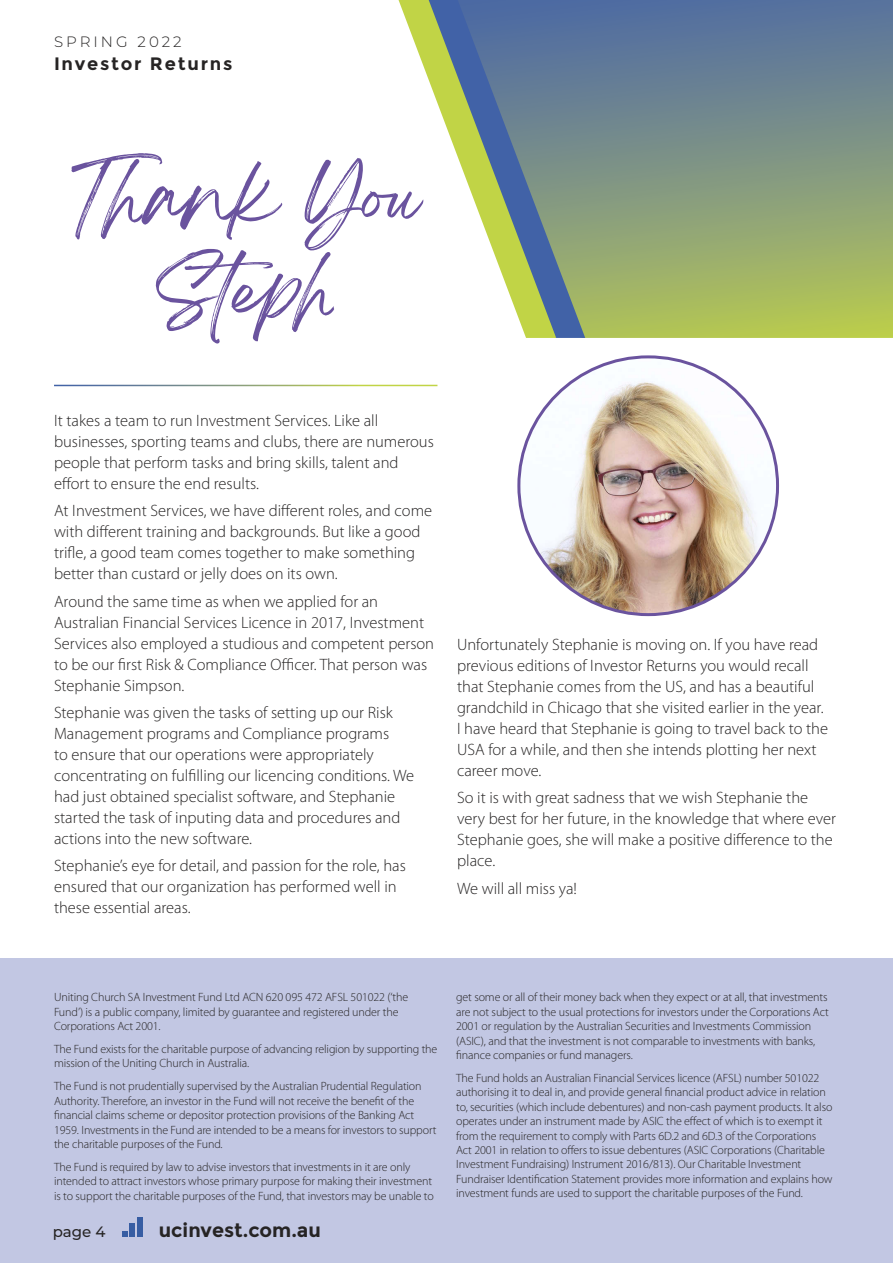
<style>
.page{position:relative;width:893px;height:1263px;background:#fff}
.page>*{position:absolute;margin:0;border:0;box-sizing:border-box;transform-origin:0 0}
.t1{font:63px "Breathing Personal Use";letter-spacing:-.02em;color:#6a539e}
.t2{font:700 19.5px "Montserrat";color:#262424}
.t3{font:700 18px "Montserrat";letter-spacing:.1em;color:#262424}
.t4{font:300 16.5px/21px "Myriad Pro";color:#262424}
.t5{font:300 15px "Montserrat";letter-spacing:.2em;color:#262424}
.t6{font:500 15px "Montserrat";color:#262424}
.t7{font:300 12px/14.4px "Myriad Pro";letter-spacing:-.01em;color:#262424}
</style>
<div class="page">
<svg style="left:585px;top:0;width:308px;height:338px;background:#82987f"></svg>
<div style="left:0;top:959px;width:893px;height:304px;background:#c2c7e3"></div>
<svg style="left:122px;top:1218px;width:21px;height:18px"></svg>
<svg style="left:556px;top:0;width:29px;height:338px;background:#70888c"></svg>
<svg style="left:399px;top:0;width:157px;height:338px"></svg>
<img style="left:520px;top:359px;width:257px;height:256px">
<p class="t5" style="left:54px;top:32px;width:129px">SPRING 2022</p>
<p class="t3" style="left:54px;top:53px;width:180px">Investor Returns</p>
<p class="t1" style="left:71px;top:178px;width:350px">Thank You</p>
<p class="t1" style="left:156px;top:271px;width:181px">Steph</p>
<p class="t4" style="left:54px;top:410px;width:381px">It takes a team to run Investment Services. Like all businesses, sporting teams and clubs, there are numerous people that perform tasks and bring skills, talent and effort to ensure the end results.</p>
<p class="t4" style="left:54px;top:500px;width:380px">At Investment Services, we have different roles, and come with different training and backgrounds. But like a good trifle, a good team comes together to make something better than custard or jelly does on its own.</p>
<p class="t4" style="left:54px;top:591px;width:382px">Around the same time as when we applied for an Australian Financial Services Licence in 2017, Investment Services also employed a studious and competent person to be our first Risk &amp; Compliance Officer. That person was Stephanie Simpson.</p>
<p class="t4" style="left:54px;top:702px;width:362px">Stephanie was given the tasks of setting up our Risk Management programs and Compliance programs<br>to ensure that our operations were appropriately concentrating on fulfilling our licencing conditions. We had just obtained specialist software, and Stephanie started the task of inputing data and procedures and actions into the new software.</p>
<p class="t4" style="left:54px;top:856px;width:353px">Stephanie’s eye for detail, and passion for the role, has ensured that our organization has performed well in these essential areas.</p>
<p class="t4" style="left:457px;top:634px;width:372px">Unfortunately Stephanie is moving on. If you have read previous editions of Investor Returns you would recall that Stephanie comes from the US, and has a beautiful grandchild in Chicago that she visited earlier in the year.<br>I have heard that Stephanie is going to travel back to the USA for a while, and then she intends plotting her next career move.</p>
<p class="t4" style="left:457px;top:787px;width:380px">So it is with great sadness that we wish Stephanie the very best for her future, in the knowledge that where ever Stephanie goes, she will make a positive difference to the place.</p>
<p class="t4" style="left:457px;top:878px;width:121px">We will all miss ya!</p>
<p class="t7" style="left:54px;top:990px;width:356px">Uniting Church SA Investment Fund Ltd ACN 620 095 472 AFSL 501022 (‘the<br>Fund’) is a public company, limited by guarantee and registered under the<br>Corporations Act 2001.</p>
<p class="t7" style="left:54px;top:1042px;width:385px">The Fund exists for the charitable purpose of advancing religion by supporting the mission of the Uniting Church in Australia.</p>
<p class="t7" style="left:54px;top:1079px;width:384px">The Fund is not prudentially supervised by the Australian Prudential Regulation Authority. Therefore, an investor in the Fund will not receive the benefit of the financial claims scheme or depositor protection provisions of the Banking Act 1959. Investments in the Fund are intended to be a means for investors to support the charitable purposes of the Fund.</p>
<p class="t7" style="left:54px;top:1160px;width:381px">The Fund is required by law to advise investors that investments in it are only intended to attract investors whose primary purpose for making their investment is to support the charitable purposes of the Fund, that investors may be unable to</p>
<p class="t6" style="left:53px;top:1221px;width:54px">page 4</p>
<p class="t2" style="left:159px;top:1218px;width:164px">ucinvest.com.au</p>
<p class="t7" style="left:456px;top:990px;width:374px">get some or all of their money back when they expect or at all, that investments are not subject to the usual protections for investors under the Corporations Act 2001 or regulation by the Australian Securities and Investments Commission (ASIC), and that the investment is not comparable to investments with banks, finance companies or fund managers.</p>
<p class="t7" style="left:456px;top:1071px;width:378px">The Fund holds an Australian Financial Services licence (AFSL) number 501022 authorising it to deal in, and provide general financial product advice in relation to, securities (which include debentures) and non-cash payment products. It also operates under an instrument made by ASIC the effect of which is to exempt it from the requirement to comply with Parts 6D.2 and 6D.3 of the Corporations Act 2001 in relation to offers to issue debentures (ASIC Corporations (Charitable Investment Fundraising) Instrument 2016/813). Our Charitable Investment Fundraiser Identification Statement provides more information and explains how investment funds are used to support the charitable purposes of the Fund.</p>
</div>
